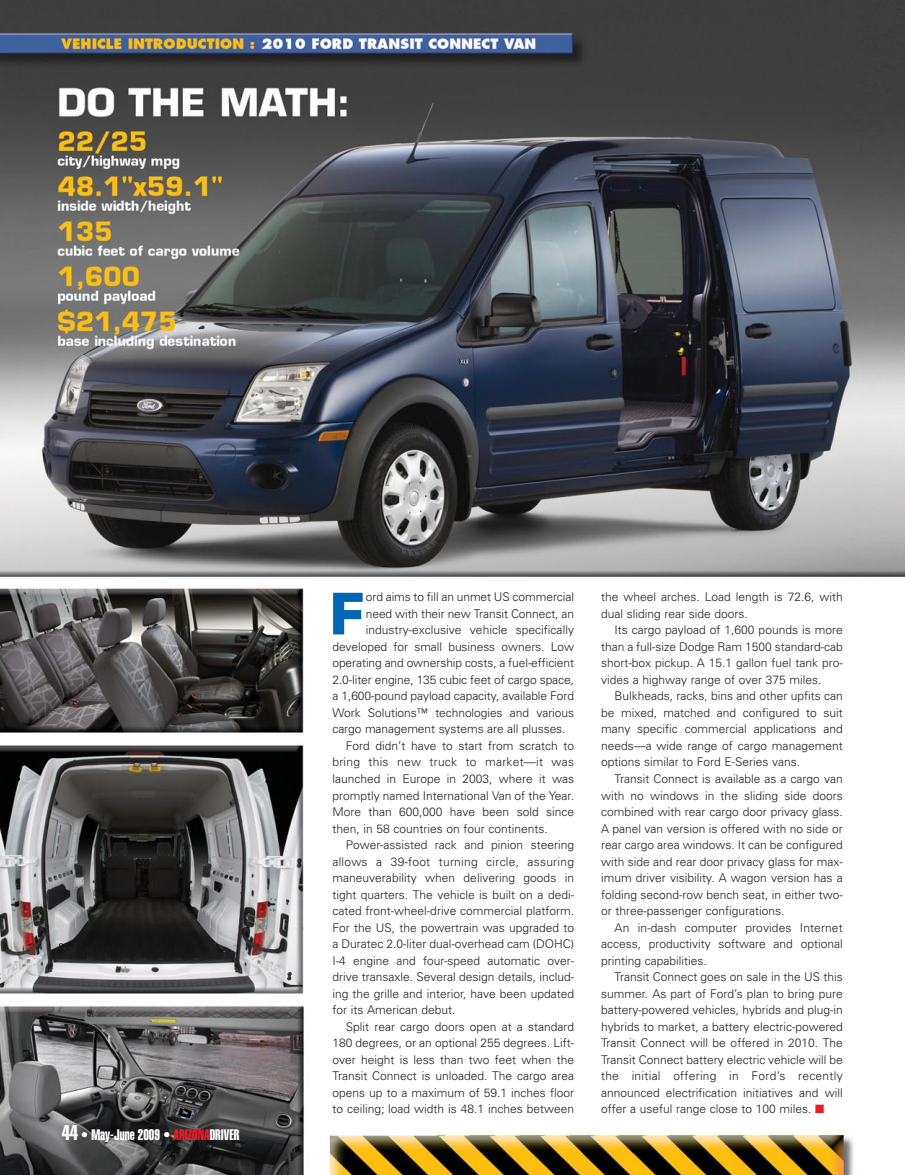
<style>
.page{position:relative;width:905px;height:1175px;background:#fff}
.page>*{position:absolute;margin:0;border:0;box-sizing:border-box;transform-origin:0 0}
.t1{font:700 55.5px "Eurostile";color:#0066b3}
.t2{font:15px "Helvetica Extra Compressed";color:#fff}
.t3{font:300 12px/16.5px "Univers";color:#231f20;text-align:justify}
.t4{font:300 12px "Univers";letter-spacing:.02em;color:#231f20}
.s1{font-size:21px}
.s2{color:#ed1c24}
</style>
<div class="page">
<img style="left:0;top:0;width:904px;height:1174px">
<p class="t2" style="left:62px;top:1129px;width:179px"><span class="s1">44</span> • May-June 2009 • <span class="s2">ARIZONA</span>DRIVER</p>
<h1 class="t1" style="left:330px;top:593px;width:36px">F</h1>
<p class="t3" style="left:366px;top:590px;width:210px">ord aims to fill an unmet US commercial</p>
<p class="t3" style="left:366px;top:606px;width:210px">need with their new Transit Con nect, an</p>
<p class="t3" style="left:366px;top:623px;width:210px">industry-exclusive vehicle spec ifically</p>
<p class="t3" style="left:332px;top:639px;width:243px">developed for small business owners. Low</p>
<p class="t3" style="left:332px;top:656px;width:243px">operating and ownership costs, a fuel-efficient</p>
<p class="t3" style="left:332px;top:672px;width:243px">2.0-liter engine, 135 cubic feet of cargo space,</p>
<p class="t3" style="left:332px;top:689px;width:243px">a 1,600-pound payload capacity, available Ford</p>
<p class="t3" style="left:332px;top:705px;width:243px">Work Solutions™ technologies and various</p>
<p class="t3" style="left:332px;top:722px;width:235px">cargo management systems are all plusses.</p>
<p class="t3" style="left:346px;top:738px;width:230px">Ford didn’t have to start from scratch to</p>
<p class="t4" style="left:332px;top:757px;width:243px">bring this new truck to market—it was</p>
<p class="t3" style="left:332px;top:771px;width:243px">launched in Europe in 2003, where it was</p>
<p class="t3" style="left:332px;top:788px;width:243px">promptly named International Van of the Year.</p>
<p class="t3" style="left:332px;top:804px;width:243px">More than 600,000 have been sold since</p>
<p class="t3" style="left:332px;top:821px;width:217px">then, in 58 countries on four continents.</p>
<p class="t3" style="left:346px;top:837px;width:229px">Power-assisted rack and pinion steering</p>
<p class="t4" style="left:332px;top:856px;width:243px">allows a 39-foot turning circle, assuring</p>
<p class="t3" style="left:332px;top:870px;width:243px">maneuverability when deliv ering goods in</p>
<p class="t3" style="left:332px;top:887px;width:243px">tight quarters. The vehicle is built on a dedi-</p>
<p class="t3" style="left:332px;top:903px;width:243px">cated front-wheel-drive commercial platform.</p>
<p class="t3" style="left:332px;top:920px;width:243px">For the US, the powertrain was upgraded to</p>
<p class="t3" style="left:332px;top:936px;width:243px">a Duratec 2.0-liter dual-overhead cam (DOHC)</p>
<p class="t3" style="left:332px;top:953px;width:243px">I-4 engine and four-speed automatic over-</p>
<p class="t3" style="left:332px;top:969px;width:243px">drive transaxle. Several design details, includ-</p>
<p class="t3" style="left:332px;top:986px;width:243px">ing the grille and interior, have been updated</p>
<p class="t3" style="left:332px;top:1002px;width:124px">for its American debut.</p>
<p class="t3" style="left:346px;top:1019px;width:229px">Split rear cargo doors open at a standard</p>
<p class="t3" style="left:332px;top:1035px;width:243px">180 degrees, or an optional 255 degrees. Lift-</p>
<p class="t3" style="left:332px;top:1052px;width:243px">over height is less than two feet when the</p>
<p class="t3" style="left:332px;top:1068px;width:243px">Transit Connect is unloaded. The cargo area</p>
<p class="t3" style="left:332px;top:1085px;width:243px">opens up to a maximum of 59.1 inches floor</p>
<p class="t3" style="left:332px;top:1101px;width:243px">to ceiling; load width is 48.1 inches between</p>
<p class="t3" style="left:601px;top:590px;width:243px">the wheel arches. Load length is 72.6, with dual sliding rear side doors.</p>
<p class="t3" style="left:601px;top:623px;width:243px;text-indent:14px">Its cargo payload of 1,600 pounds is more than a full-size Dodge Ram 1500 standard-cab short-box pickup. A 15.1 gallon fuel tank pro&shy;vides a highway range of over 375 miles.</p>
<p class="t3" style="left:601px;top:689px;width:243px;text-indent:14px">Bulkheads, racks, bins and other upfits can be mixed, matched and configured to suit many specific commercial applications and needs—a wide range of cargo management options similar to Ford E-Series vans.</p>
<p class="t3" style="left:601px;top:771px;width:243px;text-indent:14px">Transit Connect is available as a cargo van with no windows in the sliding side doors combined with rear cargo door privacy glass.<br>A panel van version is offered with no side or rear cargo area windows. It can be configured with side and rear door privacy glass for max&shy;imum driver visibility. A wagon version has a folding second-row bench seat, in either two&shy;or three-passenger configurations.</p>
<p class="t3" style="left:601px;top:920px;width:243px;text-indent:14px">An in-dash computer provides Internet access, productivity software and optional printing capabilities.</p>
<p class="t3" style="left:601px;top:969px;width:243px;text-indent:14px">Transit Connect goes on sale in the US this summer. As part of Ford’s plan to bring pure battery-powered vehicles, hybrids and plug-in hybrids to market, a battery electric-powered Transit Connect will be offered in 2010. The Transit Connect battery electric vehicle will be the initial offering in Ford’s recently announced electrification initiatives and will offer a useful range close to 100 miles. <span class="s2">■</span></p>
</div>
